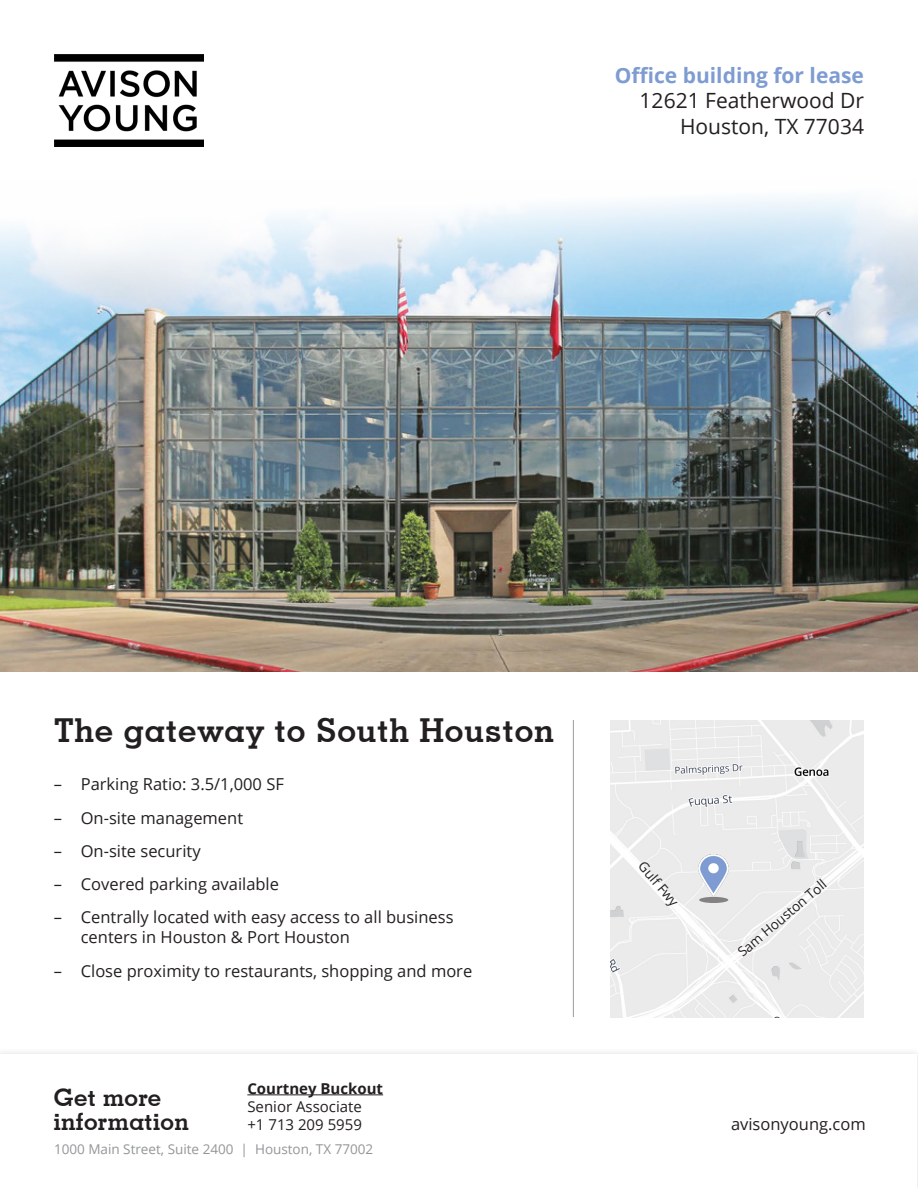
<style>
.page{position:relative;width:918px;height:1188px;background:#fff}
.page>*{position:absolute;margin:0;border:0;box-sizing:border-box;transform-origin:0 0}
.Major_headline{font:700 33px "Geometric Slab 703 BT";letter-spacing:.025em;color:#231f20}
.t1{font:700 24px "Geometric Slab 703 BT";letter-spacing:.015em;color:#231f20}
.Top_header_pg_1{font:21px "Open Sans";color:#231f20}
.Top_header_pg_1-2{font:700 21px "Open Sans";color:#7e9cd1}
.AY_website{font:16.5px/19.8px "Open Sans";color:#231f20}
.t2{font:15px "Open Sans";color:#231f20}
.t3{font:700 15px "Open Sans";color:#231f20}
.t4{font:13.5px "Open Sans";color:#939598}
.More_info_block{font:13.5px "Open Sans";color:#231f20}
</style>
<div class="page">
<img style="left:54px;top:55px;width:150px;height:91px">
<img style="left:0;top:197px;width:918px;height:475px">
<hr style="left:573px;top:720px;width:1px;height:297px;background:#a19a98">
<div style="left:0;top:1046px;width:918px;height:142px;background:#f9f9f9"></div>
<div style="left:0;top:1054px;width:917px;height:134px;background:#fff"></div>
<hr style="left:247px;top:1094px;width:136px;height:1px;background:#231f20">
<img style="left:610px;top:720px;width:254px;height:297px">
<div style="left:699px;top:897px;width:29px;height:6px;background:#838181;border-radius:50%"></div>
<img style="left:696px;top:853px;width:35px;height:44px">
<p class="Top_header_pg_1-2" style="left:615px;top:61px;width:251px">Office building for lease</p>
<p class="Top_header_pg_1" style="left:640px;top:86px;width:226px">12621 Featherwood Dr</p>
<p class="Top_header_pg_1" style="left:680px;top:112px;width:185px">Houston, TX 77034</p>
<p class="Major_headline" style="left:54px;top:710px;width:501px">The gateway to South Houston</p>
<p class="AY_website" style="left:54px;top:774px;width:232px">– Parking Ratio: 3.5/1,000 SF</p>
<p class="AY_website" style="left:54px;top:807px;width:191px">– On-site management</p>
<p class="AY_website" style="left:54px;top:841px;width:148px">– On-site security</p>
<p class="AY_website" style="left:54px;top:874px;width:227px">– Covered parking available</p>
<p class="AY_website" style="left:81px;top:907px;width:374px;text-indent:-27px">– Centrally located with easy access to all business centers in Houston &amp; Port Houston</p>
<p class="AY_website" style="left:54px;top:960px;width:420px">– Close proximity to restaurants, shopping and more</p>
<p class="More_info_block" style="left:648px;top:857px;width:55px;rotate:50deg">Gulf Fwy</p>
<p class="More_info_block" style="left:734px;top:946px;width:112px;rotate:-40deg">Sam Houston Toll</p>
<p class="t3" style="left:247px;top:1078px;width:137px">Courtney Buckout</p>
<p class="t2" style="left:247px;top:1096px;width:116px">Senior Associate</p>
<p class="t2" style="left:247px;top:1114px;width:116px">+1 713 209 5959</p>
<p class="AY_website" style="left:731px;top:1113px;width:136px">avisonyoung.com</p>
<p class="t1" style="left:54px;top:1083px;width:109px">Get more</p>
<p class="t1" style="left:54px;top:1107px;width:136px">information</p>
<p class="t4" style="left:54px;top:1140px;width:321px">1000 Main Street, Suite 2400 | Houston, TX 77002</p>
</div>
